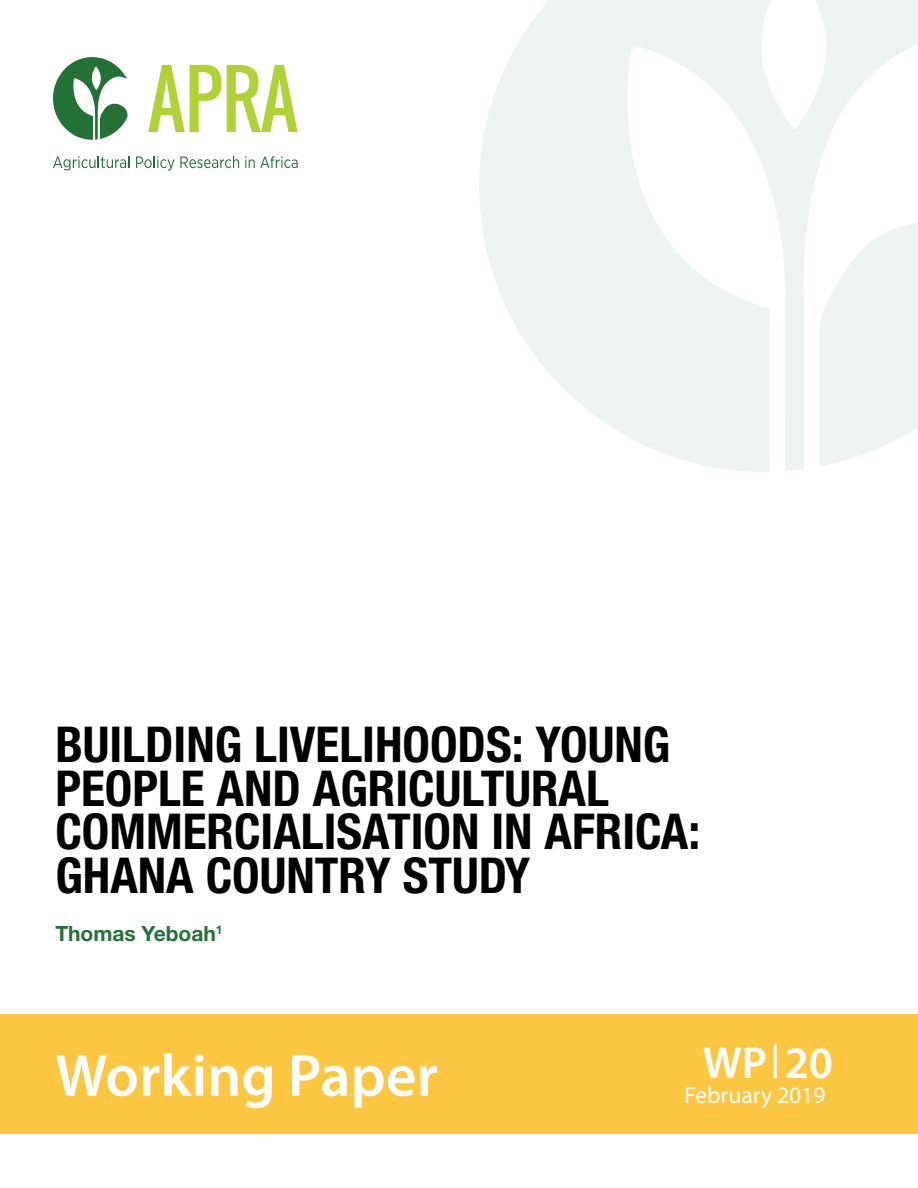
<style>
.page{position:relative;width:918px;height:1188px;background:#fff}
.page>*{position:absolute;margin:0;border:0;box-sizing:border-box;transform-origin:0 0}
.t1{font:600 60px "Myriad Pro";color:#fff}
.t2{font:700 condensed 49.5px/43.5px "Helvetica Neue LT Std";color:#000}
.t3{font:600 45px "Myriad Pro";color:#fff}
.t4{font:23.7px "Myriad Pro";color:#fff}
.t5{font:700 21px "Helvetica Neue LT Std";color:#247138}
</style>
<div class="page">
<div style="left:0;top:1014px;width:918px;height:119px;background:#fdc741"></div>
<hr style="left:774px;top:1045px;width:3px;height:33px;background:#fff">
<svg style="left:148px;top:65px;width:150px;height:67px"></svg>
<svg style="left:53px;top:57px;width:75px;height:83px"></svg>
<svg style="left:53px;top:156px;width:76px;height:14px"></svg>
<svg style="left:136px;top:156px;width:103px;height:15px"></svg>
<svg style="left:245px;top:156px;width:53px;height:12px"></svg>
<svg style="left:479px;top:0;width:439px;height:472px;fill:#edf3ef"></svg>
<p class="t2" style="left:55px;top:722px;width:646px">BUILDING LIVELIHOODS: YOUNG<br>PEOPLE AND AGRICULTURAL<br>COMMERCIALISATION IN AFRICA:<br>GHANA COUNTRY STUDY</p>
<p class="t5" style="left:55px;top:920px;width:169px">Thomas Yeboah<sup>1</sup></p>
<p class="t1" style="left:55px;top:1037px;width:384px">Working Paper</p>
<p class="t3" style="left:703px;top:1035px;width:132px">WP 20</p>
<p class="t4" style="left:685px;top:1080px;width:142px">February 2019</p>
</div>
